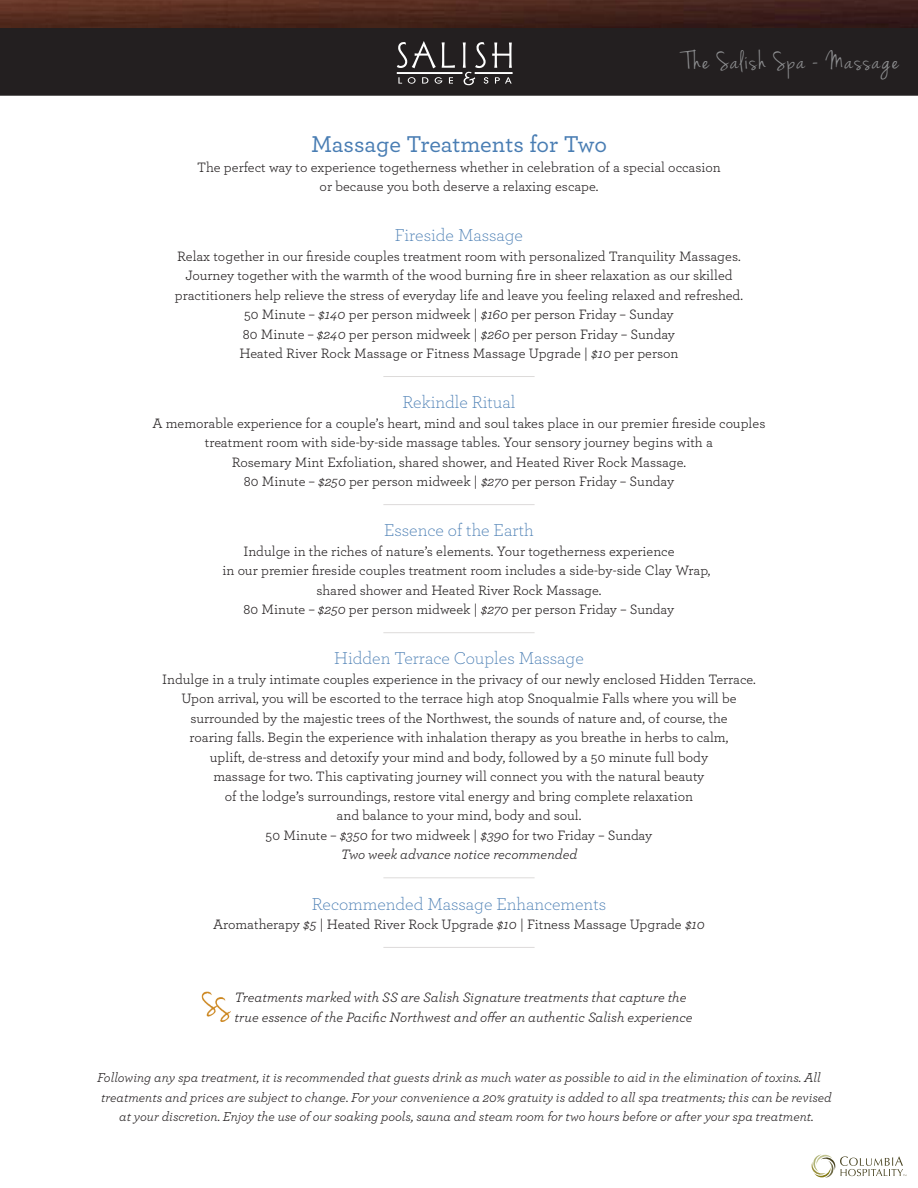
<style>
.page{position:relative;width:918px;height:1188px;background:#fff}
.page>*{position:absolute;margin:0;border:0;box-sizing:border-box;transform-origin:0 0}
.t1{font:27px "Jenna Sue";letter-spacing:.06em;color:#8f9092}
.h2_no_space_centered{font:500 24px "Archer";letter-spacing:-.005em;color:#497db3}
.h2_no_space_centered-2{font:300 18px "Archer";color:#497db3}
.p_no_space_centered{font:14.25px/19.5px "Archer";color:#231f20}
.p_space_after_center{font:14.25px/19.5px "Archer";color:#231f20;text-align:center}
.p_no_space_centered-2{font:italic 14.25px "Archer";color:#231f20}
.p_space_after_center-2{font:italic 14.25px "Archer";color:#231f20}
.p_no_space_centered-3{font:italic 13.5px "Archer";color:#231f20}
.s1{font-style:italic}
</style>
<div class="page">
<div style="left:1px;top:2px;width:916px;height:93px;background:#231f20"></div>
<div style="left:0;top:1px;width:918px;height:95px;border:2px solid #231f20"></div>
<img style="left:0;top:0;width:918px;height:27px">
<svg style="left:442px;top:42px;width:13px;height:26px"></svg>
<svg style="left:397px;top:41px;width:39px;height:27px"></svg>
<svg style="left:398px;top:77px;width:4px;height:7px"></svg>
<svg style="left:408px;top:77px;width:8px;height:7px"></svg>
<svg style="left:422px;top:77px;width:6px;height:7px"></svg>
<svg style="left:435px;top:77px;width:7px;height:7px"></svg>
<svg style="left:449px;top:77px;width:4px;height:7px"></svg>
<svg style="left:463px;top:42px;width:49px;height:43px"></svg>
<div style="left:397px;top:72px;width:65px;height:2px;border:1px solid #fff"></div>
<div style="left:475px;top:72px;width:37px;height:2px;border:1px solid #fff"></div>
<hr style="left:383px;top:376px;width:152px;height:1px;background:#dddbda">
<hr style="left:383px;top:504px;width:152px;height:1px;background:#dddbda">
<hr style="left:383px;top:632px;width:152px;height:1px;background:#dddbda">
<hr style="left:383px;top:877px;width:152px;height:1px;background:#dddbda">
<hr style="left:383px;top:947px;width:152px;height:1px;background:#dddbda">
<img style="left:201px;top:991px;width:29px;height:31px">
<svg style="left:812px;top:1155px;width:94px;height:23px"></svg>
<h1 class="t1" style="left:685px;top:49px;width:215px">The Salish Spa - Massage</h1>
<p class="h2_no_space_centered" style="left:311px;top:127px;width:297px">Massage Treatments for Two</p>
<p class="p_no_space_centered" style="left:197px;top:156px;width:525px">The perfect way to experience togetherness whether in celebration of a special occasion</p>
<p class="p_no_space_centered" style="left:320px;top:176px;width:280px">or because you both deserve a relaxing escape.</p>
<p class="h2_no_space_centered-2" style="left:395px;top:223px;width:130px">Fireside Massage</p>
<p class="p_no_space_centered" style="left:177px;top:245px;width:565px">Relax together in our fireside couples treatment room with personalized Tranquility Massages.</p>
<p class="p_no_space_centered" style="left:185px;top:265px;width:549px">Journey together with the warmth of the wood burning fire in sheer relaxation as our skilled</p>
<p class="p_no_space_centered" style="left:175px;top:284px;width:570px">practitioners help relieve the stress of everyday life and leave you feeling relaxed and refreshed.</p>
<p class="p_no_space_centered" style="left:244px;top:304px;width:431px">50 Minute – <span class="s1">$140</span> per person midweek | <span class="s1">$160</span> per person Friday – Sunday</p>
<p class="p_no_space_centered" style="left:243px;top:323px;width:434px">80 Minute – <span class="s1">$240</span> per person midweek | <span class="s1">$260</span> per person Friday – Sunday</p>
<p class="p_space_after_center" style="left:239px;top:343px;width:441px">Heated River Rock Massage or Fitness Massage Upgrade | <span class="s1">$10</span> per person</p>
<p class="h2_no_space_centered-2" style="left:403px;top:390px;width:114px">Rekindle Ritual</p>
<p class="p_no_space_centered" style="left:153px;top:413px;width:614px">A memorable experience for a couple’s heart, mind and soul takes place in our premier fireside couples</p>
<p class="p_no_space_centered" style="left:205px;top:432px;width:510px">treatment room with side-by-side massage tables. Your sensory journey begins with a</p>
<p class="p_space_after_center" style="left:232px;top:452px;width:456px">Rosemary Mint Exfoliation, shared shower, and Heated River Rock Massage.<br>80 Minute – <span class="s1">$250</span> per person midweek | <span class="s1">$270</span> per person Friday – Sunday</p>
<p class="h2_no_space_centered-2" style="left:384px;top:519px;width:151px">Essence of the Earth</p>
<p class="p_no_space_centered" style="left:222px;top:541px;width:490px;text-indent:21px">Indulge in the riches of nature’s elements. Your togetherness experience<br>in our premier fireside couples treatment room includes a side-by-side Clay Wrap,</p>
<p class="p_no_space_centered" style="left:316px;top:580px;width:287px">shared shower and Heated River Rock Massage.</p>
<p class="p_space_after_center" style="left:244px;top:599px;width:432px">80 Minute – <span class="s1">$250</span> per person midweek | <span class="s1">$270</span> per person Friday – Sunday</p>
<p class="h2_no_space_centered-2" style="left:334px;top:647px;width:251px">Hidden Terrace Couples Massage</p>
<p class="p_no_space_centered" style="left:162px;top:669px;width:595px">Indulge in a truly intimate couples experience in the privacy of our newly enclosed Hidden Terrace.</p>
<p class="p_no_space_centered" style="left:181px;top:688px;width:557px">Upon arrival, you will be escorted to the terrace high atop Snoqualmie Falls where you will be</p>
<p class="p_no_space_centered" style="left:190px;top:708px;width:539px">surrounded by the majestic trees of the Northwest, the sounds of nature and, of course, the</p>
<p class="p_no_space_centered" style="left:190px;top:727px;width:540px">roaring falls. Begin the experience with inhalation therapy as you breathe in herbs to calm,</p>
<p class="p_no_space_centered" style="left:210px;top:747px;width:500px">uplift, de-stress and detoxify your mind and body, followed by a 50 minute full body</p>
<p class="p_no_space_centered" style="left:213px;top:766px;width:493px">massage for two. This captivating journey will connect you with the natural beauty</p>
<p class="p_no_space_centered" style="left:225px;top:786px;width:470px">of the lodge’s surroundings, restore vital energy and bring complete relaxation</p>
<p class="p_no_space_centered" style="left:337px;top:805px;width:246px">and balance to your mind, body and soul.</p>
<p class="p_no_space_centered" style="left:266px;top:825px;width:388px">50 Minute – <span class="s1">$350</span> for two midweek | <span class="s1">$390</span> for two Friday – Sunday</p>
<p class="p_space_after_center-2" style="left:341px;top:845px;width:238px">Two week advance notice recommended</p>
<p class="h2_no_space_centered-2" style="left:312px;top:892px;width:296px">Recommended Massage Enhancements</p>
<p class="p_space_after_center" style="left:213px;top:914px;width:493px">Aromatherapy <span class="s1">$5</span> | Heated River Rock Upgrade <span class="s1">$10</span> | Fitness Massage Upgrade <span class="s1">$10</span></p>
<p class="p_no_space_centered-2" style="left:235px;top:987px;width:453px">Treatments marked with SS are Salish Signature treatments that capture the</p>
<p class="p_no_space_centered-2" style="left:235px;top:1007px;width:459px">true essence of the Pacific Northwest and offer an authentic Salish experience</p>
<p class="p_no_space_centered-3" style="left:97px;top:1068px;width:725px">Following any spa treatment, it is recommended that guests drink as much water as possible to aid in the elimination of toxins. All</p>
<p class="p_no_space_centered-3" style="left:101px;top:1087px;width:732px">treatments and prices are subject to change. For your convenience a 20% gratuity is added to all spa treatments; this can be revised</p>
<p class="p_no_space_centered-3" style="left:119px;top:1107px;width:696px">at your discretion. Enjoy the use of our soaking pools, sauna and steam room for two hours before or after your spa treatment.</p>
</div>
